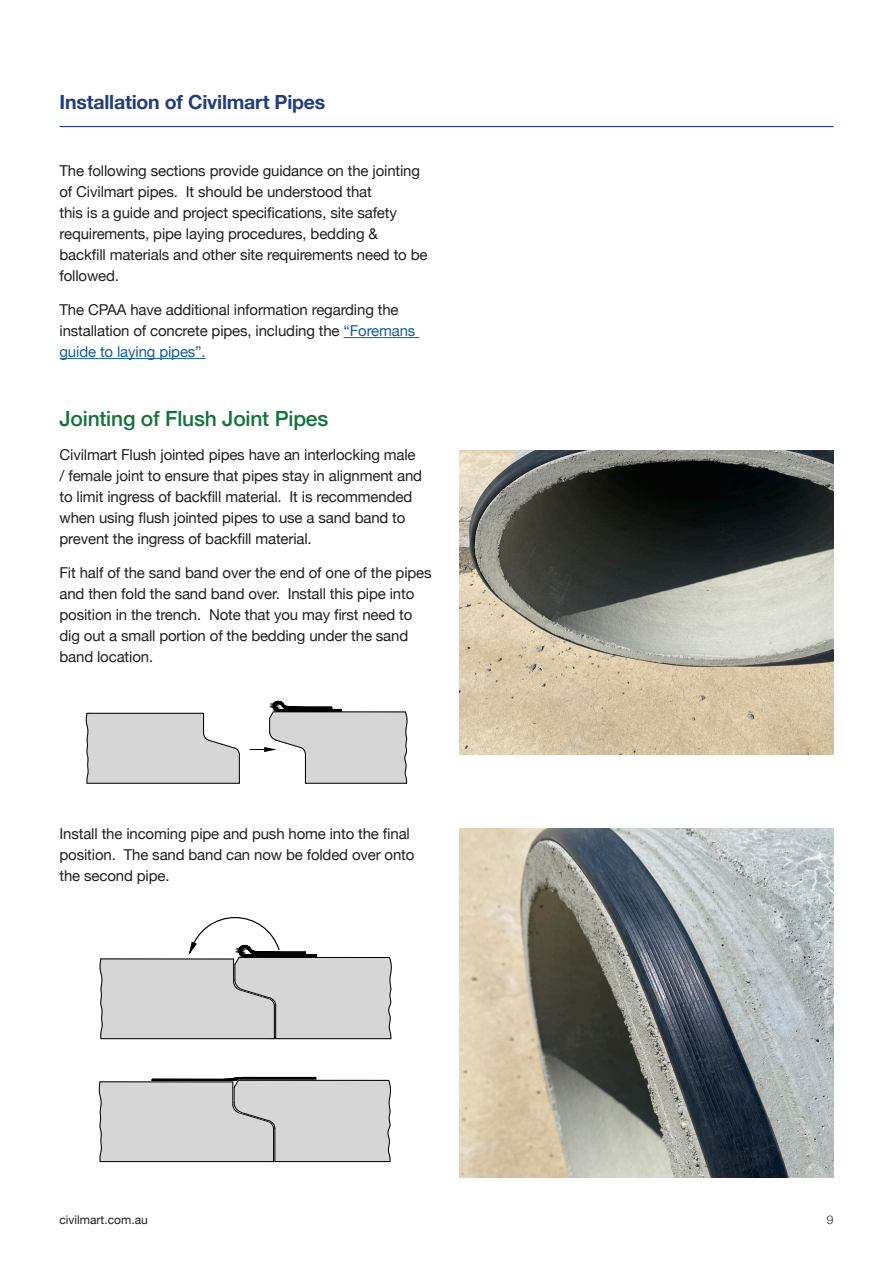
<style>
.page{position:relative;width:893px;height:1263px;background:#fff}
.page>*{position:absolute;margin:0;border:0;box-sizing:border-box;transform-origin:0 0}
.Body{font:500 21px "Helvetica Neue";letter-spacing:-.01em;color:#12733b}
.Body-2{font:700 19.5px "Helvetica Neue";letter-spacing:-.01em;color:#223c7d}
.Body-3{font:15px/21px "Helvetica Neue";letter-spacing:-.01em;color:#231f20}
.t1{font:12px "Helvetica Neue";color:#231f20}
.t2{font:300 12px "Helvetica Neue";color:#231f20}
.s1{color:#175d9e}
</style>
<div class="page">
<hr style="left:344px;top:337px;width:75px;height:1px;background:#175d9e">
<hr style="left:60px;top:358px;width:146px;height:1px;background:#175d9e">
<svg style="left:85px;top:712px;width:155px;height:72px;background:#d4d4d4"></svg>
<hr style="left:87px;top:713px;width:117px;height:1px;background:#000">
<svg style="left:250px;top:701px;width:158px;height:83px"></svg>
<svg style="left:99px;top:917px;width:293px;height:122px"></svg>
<svg style="left:99px;top:1077px;width:292px;height:85px;background:#cbcbcb"></svg>
<hr style="left:60px;top:126px;width:773px;height:1px;background:#223c7d">
<img style="left:459px;top:450px;width:374px;height:305px">
<img style="left:460px;top:828px;width:373px;height:350px">
<p class="Body-2" style="left:60px;top:87px;width:267px">Installation of Civilmart Pipes</p>
<p class="Body-3" style="left:60px;top:161px;width:369px">The following sections provide guidance on the jointing of Civilmart pipes. It should be understood that<br>this is a guide and project specifications, site safety requirements, pipe laying procedures, bedding &amp; backfill materials and other site requirements need to be followed.</p>
<p class="Body-3" style="left:60px;top:300px;width:357px">The CPAA have additional information regarding the installation of concrete pipes, including the <span class="s1">“Foremans guide to laying pipes”.</span></p>
<p class="Body" style="left:60px;top:402px;width:270px">Jointing of Flush Joint Pipes</p>
<p class="Body-3" style="left:60px;top:445px;width:364px">Civilmart Flush jointed pipes have an interlocking male / female joint to ensure that pipes stay in alignment and to limit ingress of backfill material. It is recommended when using flush jointed pipes to use a sand band to prevent the ingress of backfill material.</p>
<p class="Body-3" style="left:60px;top:563px;width:374px">Fit half of the sand band over the end of one of the pipes and then fold the sand band over. Install this pipe into position in the trench. Note that you may first need to dig out a small portion of the bedding under the sand band location.</p>
<p class="Body-3" style="left:60px;top:824px;width:356px">Install the incoming pipe and push home into the final position. The sand band can now be folded over onto the second pipe.</p>
<p class="t1" style="left:60px;top:1211px;width:90px">civilmart.com.au</p>
<p class="t2" style="left:827px;top:1210px;width:8px">9</p>
</div>
